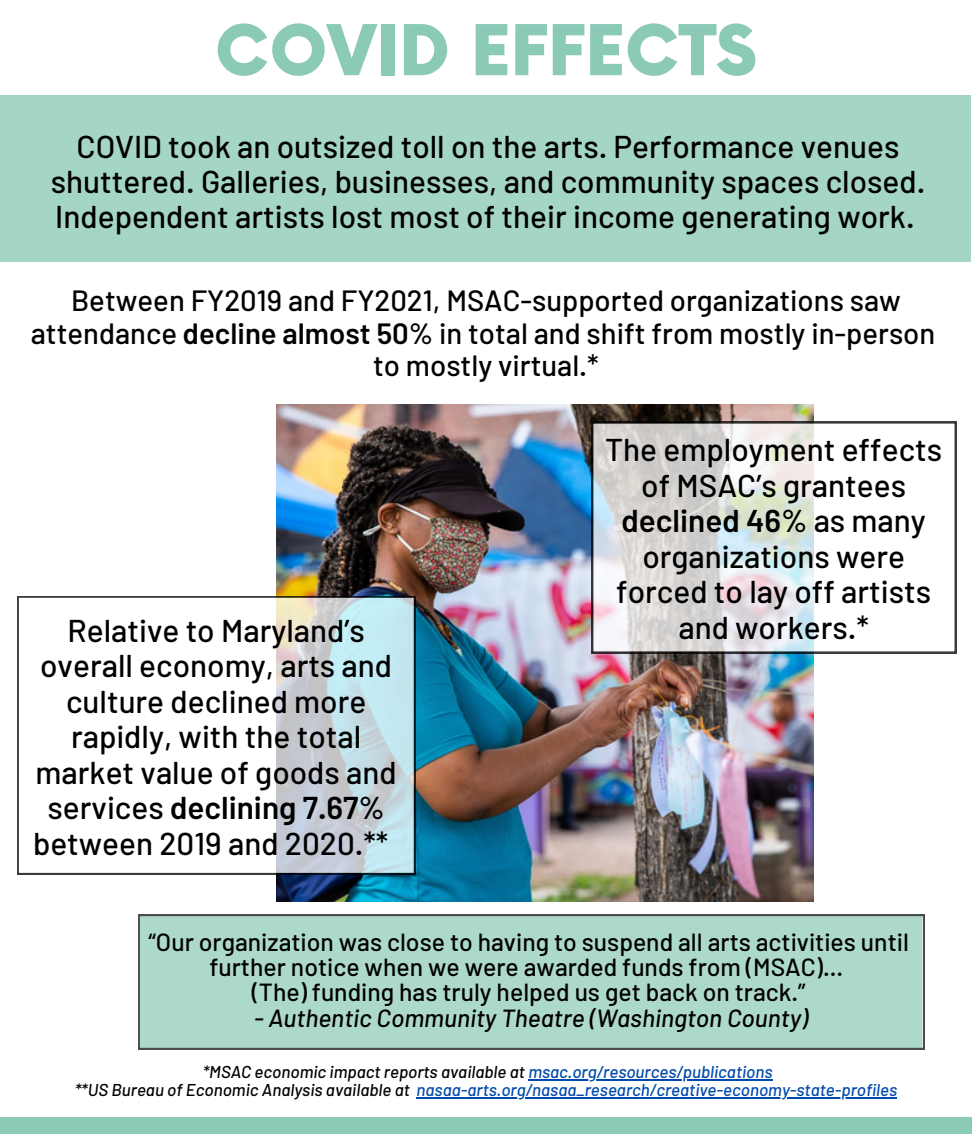
<style>
.page{position:relative;width:972px;height:1134px;background:#fff}
.page>*{position:absolute;margin:0;border:0;box-sizing:border-box;transform-origin:0 0}
.t1{font:900 68.17px "Now";color:#8ccab8}
.t2{font:500 31.5px/35.6px "Barlow";color:#000;text-align:center}
.t3{font:500 29.25px/31.9px "Barlow";color:#000;text-align:center}
.t4{font:500 24.75px/25.2px "Barlow";color:#000;text-align:center}
.t5{font:italic 500 24.75px "Barlow";color:#000}
.t6{font:italic 500 17.1px/18.4px "Barlow";color:#004aad;text-align:center}
.s1{font-weight:600}
.s2{color:#000}
</style>
<div class="page">
<img style="left:276px;top:405px;width:537px;height:496px">
<svg style="left:17px;top:596px;width:398px;height:279px"></svg>
<div style="left:0;top:95px;width:970px;height:167px;background:#a4d5c7"></div>
<svg style="left:592px;top:422px;width:364px;height:231px"></svg>
<div style="left:138px;top:914px;width:787px;height:135px;background:#add9cc"></div>
<hr style="left:528px;top:1079px;width:245px;height:2px;background:#004aad">
<hr style="left:417px;top:1098px;width:480px;height:1px;background:#004aad">
<div style="left:0;top:1117px;width:972px;height:17px;background:#8ccab8"></div>
<h1 class="t1" style="left:215px;top:14px;width:544px">COVID EFFECTS</h1>
<p class="t2" style="left:51px;top:127px;width:876px">COVID took an outsized toll on the arts. Performance venues shuttered. Galleries, businesses, and community spaces closed.<br>Independent artists lost most of their income generating work.</p>
<p class="t3" style="left:31px;top:284px;width:906px">Between FY2019 and FY2021, MSAC-supported organizations saw attendance <span class="s1">decline almost 50%</span> in total and shift from mostly in-person to mostly virtual.*</p>
<p class="t2" style="left:33px;top:612px;width:365px">Relative to Maryland’s overall economy, arts and culture declined more rapidly, with the total market value of goods and services <span class="s1">declining 7.67% </span>between 2019 and 2020.**</p>
<p class="t2" style="left:605px;top:431px;width:339px">The employment effects of MSAC’s grantees <span class="s1">declined 46%</span> as many organizations were forced to lay off artists and workers.*</p>
<p class="t4" style="left:149px;top:928px;width:762px">“Our organization was close to having to suspend all arts activities until further notice when we were awarded funds from (MSAC)...<br>(The) funding has truly helped us get back on track.”</p>
<p class="t5" style="left:254px;top:1002px;width:555px">- Authentic Community Theatre (Washington County)</p>
<p class="t6" style="left:75px;top:1062px;width:824px"><span class="s2">*MSAC economic impact reports available at</span> msac.org/resources/publications<br><span class="s2">**US Bureau of Economic Analysis available at</span> nasaa-arts.org/nasaa_research/creative-economy-state-profiles</p>
</div>
